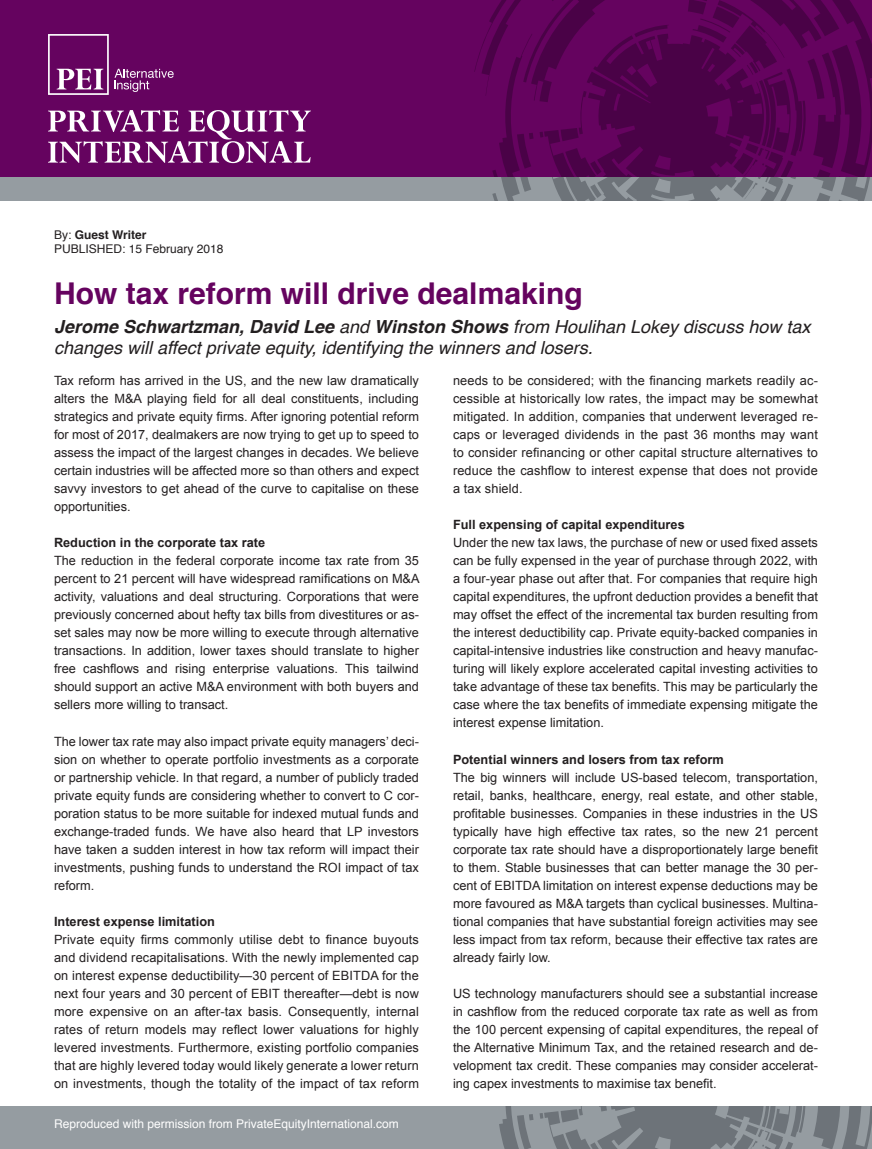
<style>
.page{position:relative;width:872px;height:1149px;background:#fff}
.page>*{position:absolute;margin:0;border:0;box-sizing:border-box;transform-origin:0 0}
.t1{font:700 30px "Helvetica";color:#65035f}
.t2{font:italic 18px/21px "Helvetica";color:#231f20}
.t3{font:12.75px/18px "Arial";color:#231f20;text-align:justify}
.t4{font:700 12.75px "Arial";color:#231f20}
.t5{font:12px "Helvetica";color:#fff}
.t6{font:12px "Helvetica";color:#231f20}
.t7{font:700 12px "Helvetica";color:#231f20}
.s1{font-weight:400}
.s2{font-weight:700}
</style>
<div class="page">
<div style="left:0;top:0;width:872px;height:178px;background:#65035f"></div>
<div style="left:0;top:178px;width:872px;height:23px;background:#959ca1"></div>
<svg style="left:474px;top:0;width:398px;height:201px"></svg>
<div style="left:0;top:1106px;width:872px;height:42px;background:#959ca1"></div>
<svg style="left:499px;top:1106px;width:373px;height:42px"></svg>
<svg style="left:48px;top:110px;width:263px;height:53px"></svg>
<svg style="left:48px;top:34px;width:126px;height:61px"></svg>
<p class="t7" style="left:54px;top:225px;width:94px"><span class="s1">By:</span> Guest Writer</p>
<p class="t6" style="left:54px;top:240px;width:171px">PUBLISHED: 15 February 2018</p>
<p class="t1" style="left:54px;top:269px;width:530px">How tax reform will drive dealmaking</p>
<p class="t2" style="left:54px;top:316px;width:758px"><span class="s2">Jerome Schwartzman, David Lee</span> and <span class="s2">Winston Shows</span> from Houlihan Lokey discuss how tax changes will affect private equity, identifying the winners and losers.</p>
<p class="t3" style="left:54px;top:372px;width:366px">Tax reform has arrived in the US, and the new law dramatically alters the M&amp;A playing field for all deal constituents, including strategics and private equity firms. After ignoring potential reform for most of 2017, dealmakers are now trying to get up to speed to assess the impact of the largest changes in decades. We believe certain industries will be affected more so than others and expect savvy investors to get ahead of the curve to capitalise on these opportunities.</p>
<p class="t4" style="left:54px;top:534px;width:213px">Reduction in the corporate tax rate</p>
<p class="t3" style="left:54px;top:552px;width:367px">The reduction in the federal corporate income tax rate from 35 percent to 21 percent will have widespread ramifications on M&amp;A activity, valuations and deal structuring. Corporations that were previously concerned about hefty tax bills from divestitures or as&shy;set sales may now be more willing to execute through alternative transactions. In addition, lower taxes should translate to higher free cashflows and rising enterprise valuations. This tailwind should support an active M&amp;A environment with both buyers and sellers more willing to transact.</p>
<p class="t3" style="left:54px;top:732px;width:366px">The lower tax rate may also impact private equity managers’ deci&shy;sion on whether to operate portfolio investments as a corporate or partnership vehicle. In that regard, a number of publicly traded private equity funds are considering whether to convert to C cor&shy;poration status to be more suitable for indexed mutual funds and exchange-traded funds. We have also heard that LP investors have taken a sudden interest in how tax reform will impact their investments, pushing funds to understand the ROI impact of tax reform.</p>
<p class="t4" style="left:54px;top:912px;width:162px">Interest expense limitation</p>
<p class="t3" style="left:54px;top:930px;width:366px">Private equity firms commonly utilise debt to finance buyouts and dividend recapitalisations. With the newly implemented cap on interest expense deductibility—30 percent of EBITDA for the next four years and 30 percent of EBIT thereafter—debt is now more expensive on an after-tax basis. Consequently, internal rates of return models may reflect lower valuations for highly levered investments. Furthermore, existing portfolio companies that are highly levered today would likely generate a lower return on investments, though the totality of the impact of tax reform</p>
<p class="t5" style="left:54px;top:1114px;width:346px">Reproduced with permission from PrivateEquityInternational.com</p>
<p class="t3" style="left:453px;top:372px;width:366px">needs to be considered; with the financing markets readily ac&shy;cessible at historically low rates, the impact may be somewhat mitigated. In addition, companies that underwent leveraged re&shy;caps or leveraged dividends in the past 36 months may want to consider refinancing or other capital structure alternatives to reduce the cashflow to interest expense that does not provide a tax shield.</p>
<p class="t4" style="left:453px;top:516px;width:233px">Full expensing of capital expenditures</p>
<p class="t3" style="left:453px;top:534px;width:366px">Under the new tax laws, the purchase of new or used fixed assets can be fully expensed in the year of purchase through 2022, with a four-year phase out after that. For companies that require high capital expenditures, the upfront deduction provides a benefit that may offset the effect of the incremental tax burden resulting from the interest deductibility cap. Private equity-backed companies in capital-intensive industries like construction and heavy manufac&shy;turing will likely explore accelerated capital investing activities to take advantage of these tax benefits. This may be particularly the case where the tax benefits of immediate expensing mitigate the interest expense limitation.</p>
<p class="t4" style="left:453px;top:750px;width:272px">Potential winners and losers from tax reform</p>
<p class="t3" style="left:453px;top:768px;width:366px">The big winners will include US-based telecom, transportation, retail, banks, healthcare, energy, real estate, and other stable, profitable businesses. Companies in these industries in the US typically have high effective tax rates, so the new 21 percent corporate tax rate should have a disproportionately large benefit to them. Stable businesses that can better manage the 30 per&shy;cent of EBITDA limitation on interest expense deductions may be more favoured as M&amp;A targets than cyclical businesses. Multina&shy;tional companies that have substantial foreign activities may see less impact from tax reform, because their effective tax rates are already fairly low.</p>
<p class="t3" style="left:453px;top:984px;width:366px">US technology manufacturers should see a substantial increase in cashflow from the reduced corporate tax rate as well as from the 100 percent expensing of capital expenditures, the repeal of the Alternative Minimum Tax, and the retained research and de&shy;velopment tax credit. These companies may consider accelerat&shy;ing capex investments to maximise tax benefit.</p>
</div>
